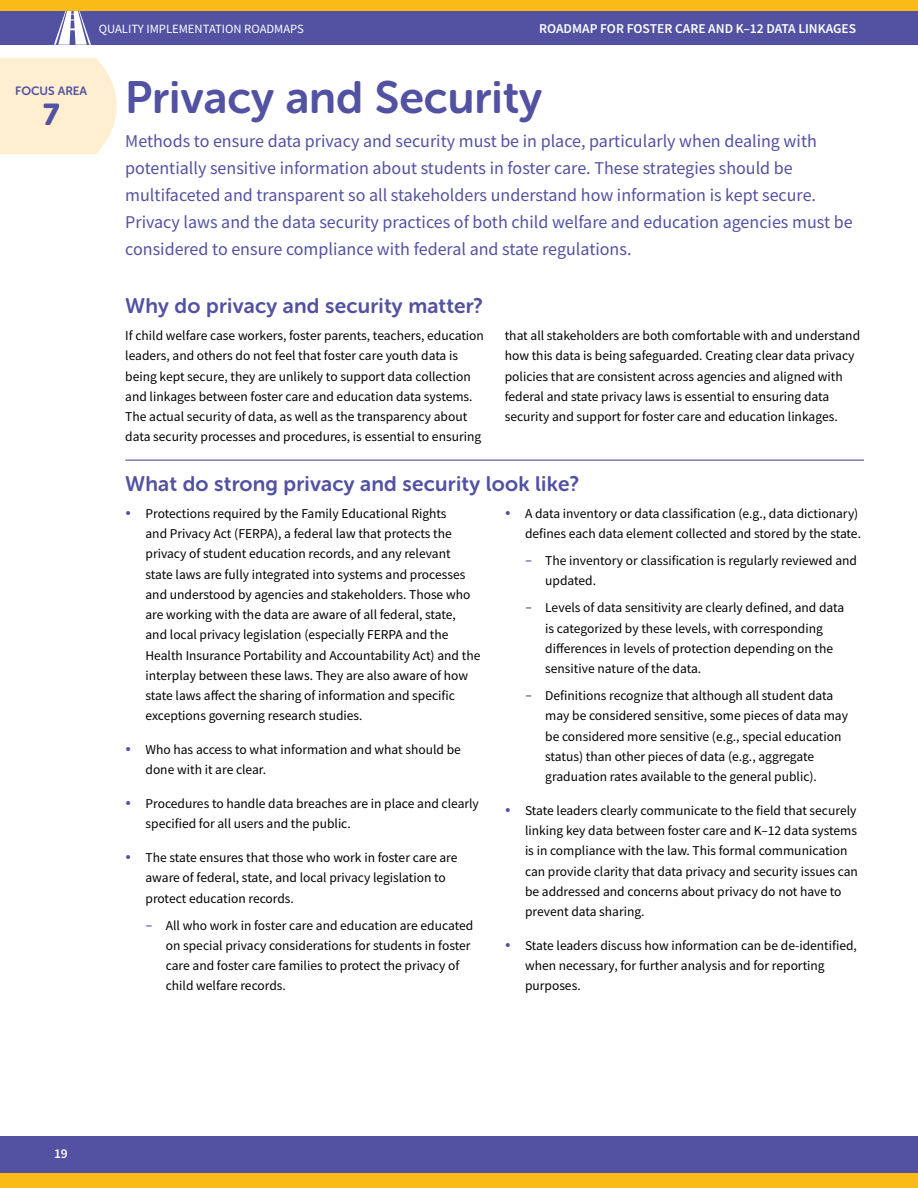
<style>
.page{position:relative;width:918px;height:1188px;background:#fff}
.page>*{position:absolute;margin:0;border:0;box-sizing:border-box;transform-origin:0 0}
.t1{font:45px "Museo Sans Rounded 700";color:#5251a2}
.t2{font:30px "Museo Sans Rounded 900";color:#5251a2}
.t3{font:21px "Museo Sans Rounded 700";letter-spacing:.01em;color:#5251a2}
.t4{font:18px/27px "Source Sans Pro";color:#5251a2}
.t5{font:13.5px/20.2px "Source Sans Pro";color:#000}
.t6{font:600 13.5px "Source Sans Pro";color:#fff}
.t7{font:12.6px "Source Sans Pro";color:#fff}
.t8{font:12px "Museo Sans Rounded 700";color:#5251a2}
.s1{font-family:"Gotham";color:#5251a2}
</style>
<div class="page">
<div style="left:0;top:0;width:918px;height:45px;background:#5251a2"></div>
<svg style="left:54px;top:11px;width:37px;height:34px"></svg>
<div style="left:0;top:0;width:918px;height:11px;background:#fabb18"></div>
<div style="left:0;top:1137px;width:918px;height:47px;background:#5251a2"></div>
<div style="left:0;top:1174px;width:918px;height:14px;background:#fabb18"></div>
<div style="left:0;top:58px;width:117px;height:96px;background:#ffeecf"></div>
<hr style="left:125px;top:460px;width:739px;height:1px;background:#5251a2">
<p class="t7" style="left:99px;top:21px;width:207px">QUALITY IMPLEMENTATION ROADMAPS</p>
<p class="t6" style="left:539px;top:20px;width:319px">ROADMAP FOR FOSTER CARE AND K–12 DATA LINKAGES</p>
<p class="t8" style="left:15px;top:85px;width:73px">FOCUS AREA</p>
<h2 class="t2" style="left:43px;top:98px;width:18px">7</h2>
<h1 class="t1" style="left:125px;top:73px;width:418px">Privacy and Security</h1>
<p class="t4" style="left:125px;top:128px;width:729px">Methods to ensure data privacy and security must be in place, particularly when dealing with potentially sensitive information about students in foster care. These strategies should be multifaceted and transparent so all stakeholders understand how information is kept secure.<br>Privacy laws and the data security practices of both child welfare and education agencies must be considered to ensure compliance with federal and state regulations.</p>
<h3 class="t3" style="left:125px;top:294px;width:359px">Why do privacy and security matter?</h3>
<p class="t5" style="left:125px;top:325px;width:360px">If child welfare case workers, foster parents, teachers, education leaders, and others do not feel that foster care youth data is being kept secure, they are unlikely to support data collection and linkages between foster care and education data systems.<br>The actual security of data, as well as the transparency about data security processes and procedures, is essential to ensuring</p>
<p class="t5" style="left:505px;top:325px;width:357px">that all stakeholders are both comfortable with and understand how this data is being safeguarded. Creating clear data privacy policies that are consistent across agencies and aligned with federal and state privacy laws is essential to ensuring data security and support for foster care and education linkages.</p>
<h3 class="t3" style="left:125px;top:472px;width:455px">What do strong privacy and security look like?</h3>
<p class="t5" style="left:146px;top:503px;width:336px">Protections required by the Family Educational Rights<br>and Privacy Act (FERPA), a federal law that protects the privacy of student education records, and any relevant state laws are fully integrated into systems and processes and understood by agencies and stakeholders. Those who are working with the data are aware of all federal, state, and local privacy legislation (especially FERPA and the Health Insurance Portability and Accountability Act) and the interplay between these laws. They are also aware of how state laws affect the sharing of information and specific exceptions governing research studies.</p>
<p class="t5" style="left:146px;top:739px;width:317px">Who has access to what information and what should be done with it are clear.</p>
<p class="t5" style="left:146px;top:793px;width:335px">Procedures to handle data breaches are in place and clearly specified for all users and the public.</p>
<p class="t5" style="left:146px;top:847px;width:314px">The state ensures that those who work in foster care are aware of federal, state, and local privacy legislation to protect education records.</p>
<p class="t5" style="left:166px;top:915px;width:309px;text-indent:-20px"><span class="s1">–</span> All who work in foster care and education are educated on special privacy considerations for students in foster care and foster care families to protect the privacy of child welfare records.</p>
<p class="t5" style="left:525px;top:503px;width:338px">A data inventory or data classification (e.g., data dictionary) defines each data element collected and stored by the state.</p>
<p class="t5" style="left:545px;top:550px;width:313px;text-indent:-20px"><span class="s1">–</span> The inventory or classification is regularly reviewed and updated.</p>
<p class="t5" style="left:545px;top:598px;width:300px;text-indent:-20px"><span class="s1">–</span> Levels of data sensitivity are clearly defined, and data is categorized by these levels, with corresponding differences in levels of protection depending on the sensitive nature of the data.</p>
<p class="t5" style="left:545px;top:685px;width:304px;text-indent:-20px"><span class="s1">–</span> Definitions recognize that although all student data may be considered sensitive, some pieces of data may be considered more sensitive (e.g., special education status) than other pieces of data (e.g., aggregate graduation rates available to the general public).</p>
<p class="t5" style="left:525px;top:800px;width:334px">State leaders clearly communicate to the field that securely linking key data between foster care and K–12 data systems is in compliance with the law. This formal communication can provide clarity that data privacy and security issues can be addressed and concerns about privacy do not have to prevent data sharing.</p>
<p class="t5" style="left:525px;top:935px;width:333px">State leaders discuss how information can be de-identified, when necessary, for further analysis and for reporting purposes.</p>
<p class="t6" style="left:54px;top:1145px;width:15px">19</p>
</div>
